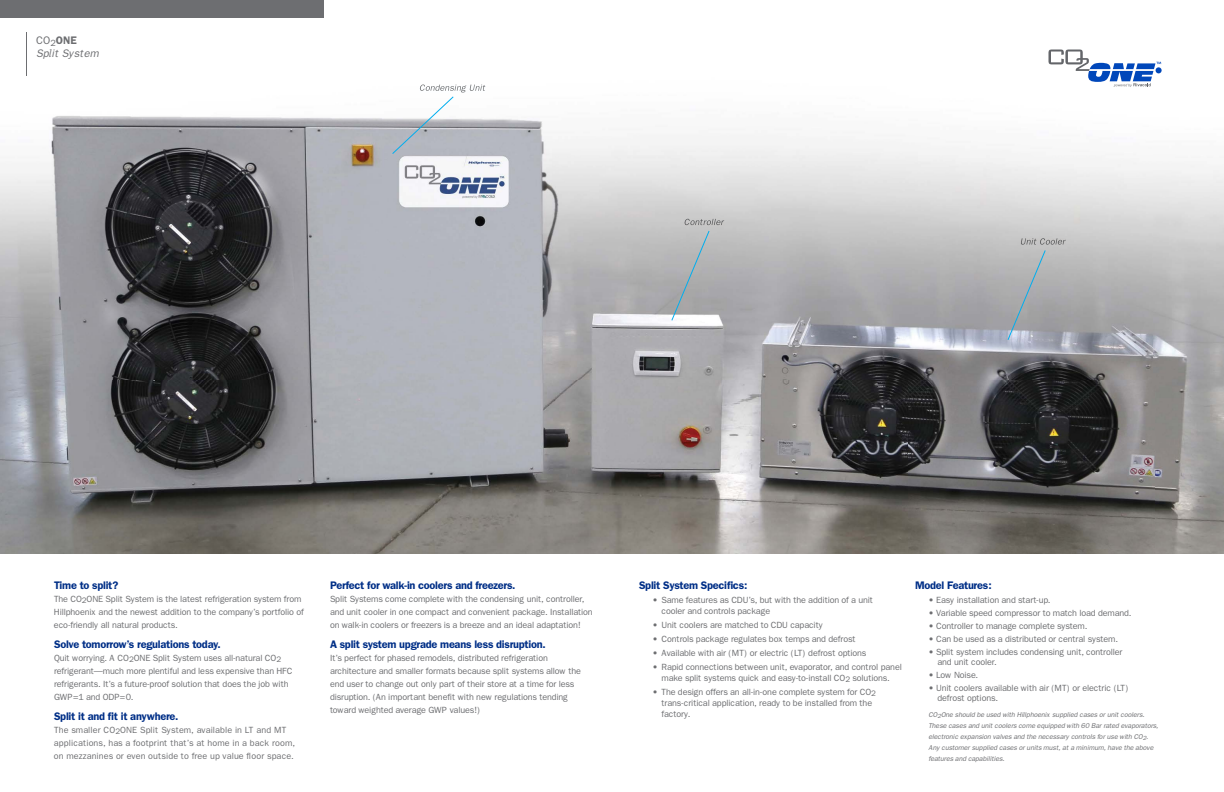
<style>
.page{position:relative;width:1224px;height:792px;background:#fff}
.page>*{position:absolute;margin:0;border:0;box-sizing:border-box;transform-origin:0 0}
.t1{font:600 11px "Franklin Gothic";letter-spacing:-.025em;color:#002f87}
.t2{font:italic 11px/13.2px "Franklin Gothic";letter-spacing:.005em;color:#6d6e71}
.t3{font:9px/13px "Franklin Gothic";letter-spacing:-.02em;color:#6d6e71}
.t4{font:9px/13px "Franklin Gothic";letter-spacing:.01em;color:#6d6e71}
.t5{font:italic 7px/11px "Franklin Gothic";letter-spacing:-.01em;color:#6d6e71}
.s1{font-style:normal}
.s2{font-weight:600;font-style:normal}
.s3{font-family:"Minion Pro"}
</style>
<div class="page">
<img style="left:0;top:49px;width:1224px;height:505px">
<div style="left:0;top:0;width:324px;height:18px;background:#6d6e71"></div>
<svg style="left:1049px;top:50px;width:113px;height:37px"></svg>
<hr style="left:26px;top:32px;width:1px;height:44px;background:#6d6e71">
<img style="left:420px;top:84px;width:65px;height:8px">
<img style="left:685px;top:219px;width:39px;height:6px">
<img style="left:1021px;top:238px;width:45px;height:7px">
<svg style="left:392px;top:96px;width:62px;height:58px"></svg>
<svg style="left:671px;top:231px;width:39px;height:90px"></svg>
<svg style="left:1008px;top:250px;width:38px;height:90px"></svg>
<p class="t2" style="left:36px;top:34px;width:64px"><span class="s1">CO</span><sub>2</sub><span class="s2">ONE<br></span>Sp<span class="s3">l</span>it System</p>
<p class="t1" style="left:54px;top:578px;width:66px">Time to split?</p>
<p class="t3" style="left:54px;top:592px;width:251px">The CO<sub>2</sub>ONE Split System is the latest refrigeration system from<br>Hillphoenix and the newest addition to the company’s portfolio of eco-friendly all natural products.</p>
<p class="t1" style="left:54px;top:638px;width:168px">Solve tomorrow’s regulations today.</p>
<p class="t3" style="left:54px;top:651px;width:240px">Quit worrying. A CO<sub>2</sub>ONE Split System uses all-natural CO<sub>2 </sub>refrigerant—much more plentiful and less expensive than HFC refrigerants. It’s a future-proof solution that does the job with GWP=1 and ODP=0.</p>
<p class="t1" style="left:54px;top:710px;width:126px">Split it and fit it anywhere.</p>
<p class="t4" style="left:54px;top:724px;width:243px">The smaller CO<sub>2</sub>ONE Split System, available in LT and MT applications, has a footprint that’s at home in a back room, on mezzanines or even outside to free up value floor space.</p>
<p class="t1" style="left:330px;top:578px;width:187px">Perfect for walk-in coolers and freezers.</p>
<p class="t3" style="left:330px;top:592px;width:264px">Split Systems come complete with the condensing unit, controller, and unit cooler in one compact and convenient package. Installation on walk-in coolers or freezers is a breeze and an ideal adaptation!</p>
<p class="t1" style="left:330px;top:638px;width:217px">A split system upgrade means less disruption.</p>
<p class="t3" style="left:330px;top:651px;width:253px">It’s perfect for phased remodels, distributed refrigeration architecture and smaller formats because split systems allow the end user to change out only part of their store at a time for less disruption. (An important benefit with new regulations tending toward weighted average GWP values!)</p>
<p class="t1" style="left:639px;top:578px;width:110px">Split System Specifics:</p>
<p class="t3" style="left:662px;top:595px;width:213px;line-height:11px;text-indent:-9px">• Same features as CDU’s, but with the addition of a unit cooler and controls package</p>
<p class="t3" style="left:652px;top:619px;width:172px">• Unit coolers are matched to CDU capacity</p>
<p class="t3" style="left:652px;top:632px;width:205px">• Controls package regulates box temps and defrost</p>
<p class="t3" style="left:652px;top:646px;width:215px">• Available with air (MT) or electric (LT) defrost options</p>
<p class="t3" style="left:652px;top:661px;width:251px;line-height:11px;text-align:center">• Rapid connections between unit, evaporator, and control panel make split systems quick and easy-to-install CO<sub>2</sub> solutions.</p>
<p class="t3" style="left:662px;top:686px;width:216px;line-height:11px;text-indent:-9px">• The design offers an all-in-one complete system for CO<sub>2 </sub>trans-critical application, ready to be installed from the factory.</p>
<p class="t1" style="left:915px;top:578px;width:78px">Model Features:</p>
<p class="t3" style="left:928px;top:594px;width:124px">• Easy installation and start-up.</p>
<p class="t3" style="left:928px;top:607px;width:204px">• Variable speed compressor to match load demand.</p>
<p class="t3" style="left:928px;top:620px;width:160px">• Controller to manage complete system.</p>
<p class="t3" style="left:928px;top:632px;width:191px">• Can be used as a distributed or central system.</p>
<p class="t3" style="left:938px;top:647px;width:187px;line-height:10px;text-indent:-9px">• Split system includes condensing unit, controller and unit cooler.</p>
<p class="t3" style="left:928px;top:668px;width:51px">• Low Noise.</p>
<p class="t3" style="left:938px;top:683px;width:193px;line-height:10px;text-indent:-9px">• Unit coolers available with air (MT) or electric (LT) defrost options.</p>
<p class="t5" style="left:928px;top:709px;width:231px">CO<sub>2</sub>One should be used with Hillphoenix supplied cases or unit coolers.<br>These cases and unit coolers come equipped with 60 Bar rated evaporators, electronic expansion valves and the necessary controls for use with CO<sub>2</sub>.<br>Any customer supplied cases or units must, at a minimum, have the above features and capabilities.</p>
</div>
